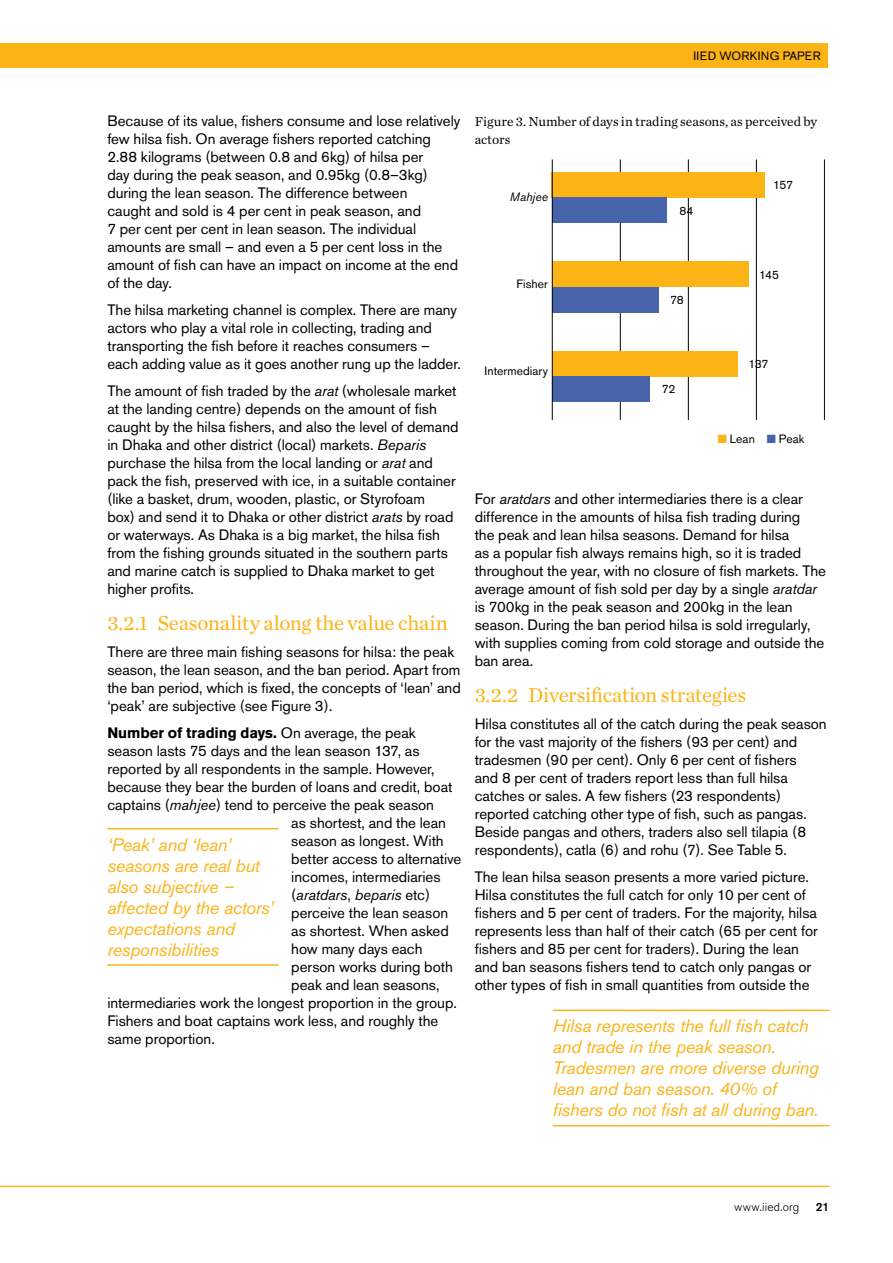
<style>
.page{position:relative;width:893px;height:1263px;background:#fff}
.page>*{position:absolute;margin:0;border:0;box-sizing:border-box;transform-origin:0 0}
.t1{font:21px "Chronicle Text G1";letter-spacing:-.015em;color:#fcb316}
.t2{font:italic 18px/21px "Akzidenz Grotesk BE";letter-spacing:-.01em;color:#fcb316}
.t3{font:15px/18px "Akzidenz Grotesk BE";color:#000}
.t4{font:700 15px "Akzidenz Grotesk BE";letter-spacing:-.01em;color:#000}
.t5{font:italic 15px "Akzidenz Grotesk BE";color:#000}
.t6{font:13.5px/18px "Chronicle Text G1";color:#000}
.t7{font:12px "Akzidenz Grotesk BE";letter-spacing:.01em;color:#000}
.t8{font:300 12px "Akzidenz Grotesk BE";letter-spacing:.015em;color:#000}
.t9{font:italic 12px "Akzidenz Grotesk BE";letter-spacing:.005em;color:#000}
.t10{font:500 12px "Akzidenz Grotesk BE";color:#000}
.s1{font-style:italic}
.s2{font-weight:400}
.s3{font-style:normal}
.s4{color:#fcb316}
.s5{color:#4763a9}
</style>
<div class="page">
<div style="left:0;top:43px;width:828px;height:24px;background:#fcb316"></div>
<hr style="left:0;top:1186px;width:829px;height:1px;background:#fcb316">
<hr style="left:620px;top:159px;width:1px;height:261px;background:#000">
<hr style="left:688px;top:159px;width:1px;height:261px;background:#000">
<hr style="left:756px;top:159px;width:1px;height:261px;background:#000">
<hr style="left:824px;top:159px;width:1px;height:261px;background:#000">
<div style="left:552px;top:172px;width:213px;height:26px;background:#fcb316"></div>
<div style="left:552px;top:261px;width:196px;height:26px;background:#fcb316"></div>
<div style="left:552px;top:351px;width:186px;height:25px;background:#fcb316"></div>
<div style="left:552px;top:198px;width:114px;height:25px;background:#4763a9"></div>
<div style="left:552px;top:287px;width:106px;height:26px;background:#4763a9"></div>
<div style="left:552px;top:376px;width:97px;height:26px;background:#4763a9"></div>
<hr style="left:552px;top:159px;width:1px;height:261px;background:#000">
<hr style="left:107px;top:828px;width:172px;height:1px;background:#fcb316">
<hr style="left:107px;top:964px;width:172px;height:2px;background:#fcb316">
<hr style="left:553px;top:1009px;width:276px;height:2px;background:#fcb316">
<hr style="left:553px;top:1125px;width:276px;height:1px;background:#fcb316">
<p class="t7" style="left:693px;top:48px;width:129px">IIED Working paper</p>
<p class="t3" style="left:107px;top:112px;width:354px">Because of its value, fishers consume and lose relatively few hilsa fish. On average fishers reported catching 2.88 kilograms (between 0.8 and 6kg) of hilsa per<br>day during the peak season, and 0.95kg (0.8–3kg) during the lean season. The difference between<br>caught and sold is 4 per cent in peak season, and<br>7 per cent per cent in lean season. The individual amounts are small – and even a 5 per cent loss in the amount of fish can have an impact on income at the end of the day.</p>
<p class="t3" style="left:107px;top:301px;width:355px">The hilsa marketing channel is complex. There are many actors who play a vital role in collecting, trading and transporting the fish before it reaches consumers – each adding value as it goes another rung up the ladder.</p>
<p class="t3" style="left:107px;top:382px;width:353px">The amount of fish traded by the <span class="s1">arat</span> (wholesale market at the landing centre) depends on the amount of fish caught by the hilsa fishers, and also the level of demand in Dhaka and other district (local) markets. <span class="s1">Beparis </span>purchase the hilsa from the local landing or <span class="s1">arat</span> and pack the fish, preserved with ice, in a suitable container (like a basket, drum, wooden, plastic, or Styrofoam<br>box) and send it to Dhaka or other district <span class="s1">arats</span> by road or waterways. As Dhaka is a big market, the hilsa fish from the fishing grounds situated in the southern parts and marine catch is supplied to Dhaka market to get higher profits.</p>
<h1 class="t1" style="left:107px;top:607px;width:342px">3.2.1 Seasonality along the value chain</h1>
<p class="t3" style="left:107px;top:643px;width:355px">There are three main fishing seasons for hilsa: the peak season, the lean season, and the ban period. Apart from the ban period, which is fixed, the concepts of ‘lean’ and ‘peak’ are subjective (see Figure 3).</p>
<p class="t4" style="left:107px;top:724px;width:310px">Number of trading days. <span class="s2">On average, the peak</span></p>
<p class="t3" style="left:107px;top:742px;width:314px">season lasts 75 days and the lean season 137, as</p>
<p class="t3" style="left:107px;top:760px;width:329px">reported by all respondents in the sample. However,</p>
<p class="t3" style="left:107px;top:778px;width:346px">because they bear the burden of loans and credit, boat</p>
<p class="t3" style="left:107px;top:796px;width:328px">captains (<span class="s1">mahjee</span>) tend to perceive the peak season</p>
<p class="t3" style="left:291px;top:814px;width:156px">as shortest, and the lean</p>
<p class="t3" style="left:291px;top:832px;width:154px">season as longest. With</p>
<p class="t3" style="left:291px;top:850px;width:172px">better access to alternative</p>
<p class="t3" style="left:291px;top:868px;width:151px">incomes, intermediaries</p>
<p class="t5" style="left:291px;top:886px;width:140px"><span class="s3">(</span>aratdars<span class="s3">,</span> beparis <span class="s3">etc)</span></p>
<p class="t3" style="left:291px;top:904px;width:158px">perceive the lean season</p>
<p class="t3" style="left:291px;top:922px;width:159px">as shortest. When asked</p>
<p class="t3" style="left:291px;top:940px;width:133px">how many days each</p>
<p class="t3" style="left:291px;top:958px;width:163px">person works during both</p>
<p class="t3" style="left:291px;top:976px;width:150px">peak and lean seasons,</p>
<p class="t3" style="left:107px;top:994px;width:351px">intermediaries work the longest proportion in the group.</p>
<p class="t3" style="left:107px;top:1012px;width:332px">Fishers and boat captains work less, and roughly the</p>
<p class="t3" style="left:107px;top:1030px;width:109px">same proportion.</p>
<p class="t2" style="left:107px;top:834px;width:167px">‘Peak’ and ‘lean’ seasons are real but also subjective – affected by the actors’ expectations and responsibilities</p>
<p class="t6" style="left:475px;top:112px;width:344px">Figure 3. Number of days in trading seasons, as perceived by actors</p>
<p class="t9" style="left:510px;top:189px;width:40px">Mahjee</p>
<p class="t7" style="left:516px;top:277px;width:33px">Fisher</p>
<p class="t7" style="left:485px;top:364px;width:65px">Intermediary</p>
<p class="t7" style="left:679px;top:203px;width:16px">84</p>
<p class="t7" style="left:670px;top:293px;width:15px">78</p>
<p class="t7" style="left:662px;top:382px;width:15px">72</p>
<p class="t7" style="left:773px;top:178px;width:21px">157</p>
<p class="t7" style="left:759px;top:267px;width:22px">145</p>
<p class="t7" style="left:748px;top:357px;width:22px">137</p>
<p class="t7" style="left:718px;top:431px;width:88px"><span class="s4">■</span> Lean <span class="s5">■</span> Peak</p>
<p class="t3" style="left:475px;top:490px;width:353px">For <span class="s1">aratdars</span> and other intermediaries there is a clear difference in the amounts of hilsa fish trading during<br>the peak and lean hilsa seasons. Demand for hilsa<br>as a popular fish always remains high, so it is traded throughout the year, with no closure of fish markets. The average amount of fish sold per day by a single <span class="s1">aratdar </span>is 700kg in the peak season and 200kg in the lean season. During the ban period hilsa is sold irregularly, with supplies coming from cold storage and outside the ban area.</p>
<h1 class="t1" style="left:475px;top:679px;width:273px">3.2.2 Diversification strategies</h1>
<p class="t3" style="left:475px;top:715px;width:354px">Hilsa constitutes all of the catch during the peak season for the vast majority of the fishers (93 per cent) and tradesmen (90 per cent). Only 6 per cent of fishers<br>and 8 per cent of traders report less than full hilsa catches or sales. A few fishers (23 respondents) reported catching other type of fish, such as pangas.<br>Beside pangas and others, traders also sell tilapia (8 respondents), catla (6) and rohu (7). See Table 5.</p>
<p class="t3" style="left:475px;top:868px;width:345px">The lean hilsa season presents a more varied picture.<br>Hilsa constitutes the full catch for only 10 per cent of fishers and 5 per cent of traders. For the majority, hilsa represents less than half of their catch (65 per cent for fishers and 85 per cent for traders). During the lean and ban seasons fishers tend to catch only pangas or other types of fish in small quantities from outside the</p>
<p class="t2" style="left:553px;top:1015px;width:268px">Hilsa represents the full fish catch and trade in the peak season.<br>Tradesmen are more diverse during lean and ban season. 40% of fishers do not fish at all during ban.</p>
<p class="t8" style="left:734px;top:1200px;width:67px">www.iied.org</p>
<p class="t10" style="left:816px;top:1199px;width:15px">21</p>
</div>
